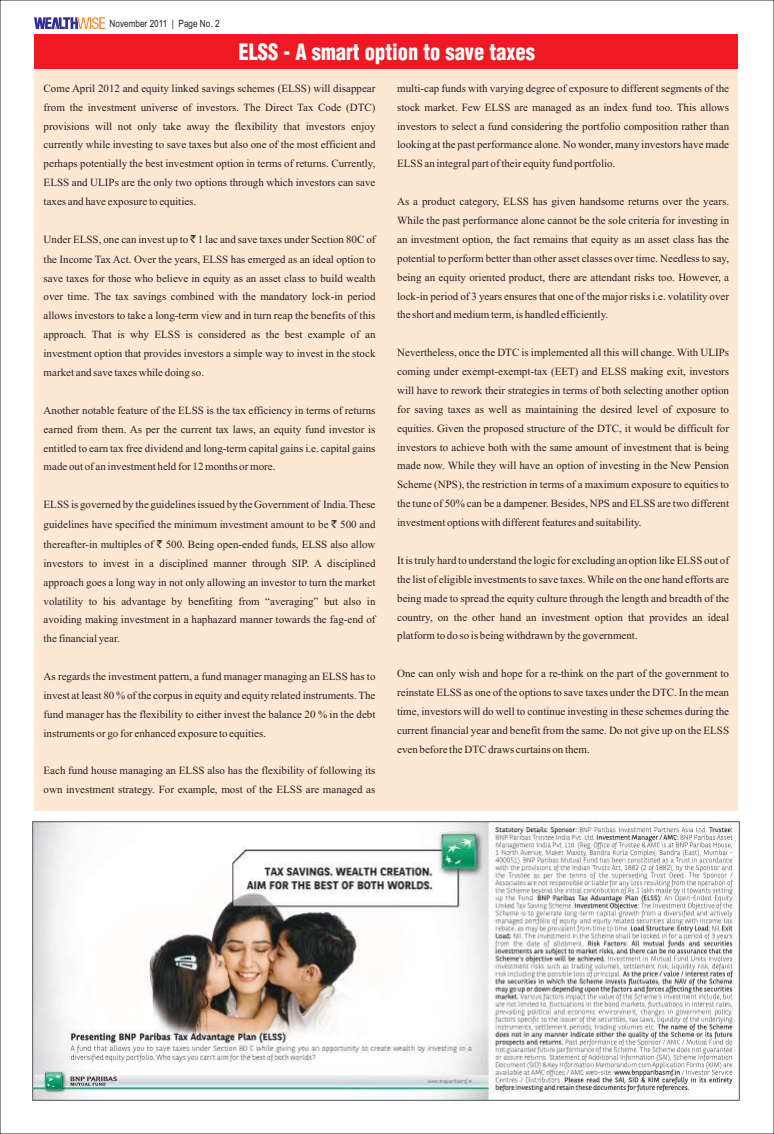
<style>
.page{position:relative;width:774px;height:1134px;background:#fff}
.page>*{position:absolute;margin:0;border:0;box-sizing:border-box;transform-origin:0 0}
.t1{font:22px "Switzerland Cond Black";color:#fff;scale:.93 1}
.t2{font:11px/18.9px "Times New Roman";color:#241f1f;text-align:justify}
.t3{font:10px "Arial Narrow";color:#241f1f}
.s1{font-family:"Rupee Foradian"}
</style>
<div class="page">
<div style="left:34px;top:34px;width:704px;height:35px;background:#ef1923"></div>
<svg style="left:34px;top:17px;width:71px;height:12px"></svg>
<div style="left:34px;top:69px;width:704px;height:741px;background:#ffe8d3"></div>
<img style="left:33px;top:821px;width:707px;height:280px">
<p class="t3" style="left:110px;top:19px;width:112px">November 2011 | Page No. 2</p>
<h1 class="t1" style="left:239px;top:38px;width:320px">ELSS - A smart option to save taxes</h1>
<p class="t2" style="left:44px;top:80px;width:333px">Come April 2012 and equity linked savings schemes (ELSS) will disappear from the investment universe of investors. The Direct Tax Code (DTC) provisions will not only take away the flexibility that investors enjoy currently while investing to save taxes but also one of the most efficient and perhaps potentially the best investment option in terms of returns. Currently, ELSS and ULIPs are the only two options through which investors can save taxes and have exposure to equities.</p>
<p class="t2" style="left:44px;top:231px;width:333px">Under ELSS, one can invest up to <span class="s1">`</span> 1 lac and save taxes under Section 80C of the Income Tax Act. Over the years, ELSS has emerged as an ideal option to save taxes for those who believe in equity as an asset class to build wealth over time. The tax savings combined with the mandatory lock-in period allows investors to take a long-term view and in turn reap the benefits of this approach. That is why ELSS is considered as the best example of an investment option that provides investors a simple way to invest in the stock market and save taxes while doing so.</p>
<p class="t2" style="left:44px;top:402px;width:333px">Another notable feature of the ELSS is the tax efficiency in terms of returns earned from them. As per the current tax laws, an equity fund investor is entitled to earn tax free dividend and long-term capital gains i.e. capital gains made out of an investment held for 12 months or more.</p>
<p class="t2" style="left:44px;top:496px;width:333px;line-height:19.2px">ELSS is governed by the guidelines issued by the Government of India.These guidelines have specified the minimum investment amount to be <span class="s1">`</span> 500 and thereafter-in multiples of <span class="s1">`</span> 500. Being open-ended funds, ELSS also allow investors to invest in a disciplined manner through SIP. A disciplined approach goes a long way in not only allowing an investor to turn the market volatility to his advantage by benefiting from “averaging” but also in avoiding making investment in a haphazard manner towards the fag-end of the financial year.</p>
<p class="t2" style="left:44px;top:668px;width:333px">As regards the investment pattern, a fund manager managing an ELSS has to invest at least 80 % of the corpus in equity and equity related instruments. The fund manager has the flexibility to either invest the balance 20 % in the debt instruments or go for enhanced exposure to equities.</p>
<p class="t2" style="left:44px;top:762px;width:333px">Each fund house managing an ELSS also has the flexibility of following its own investment strategy. For example, most of the ELSS are managed as</p>
<p class="t2" style="left:397px;top:80px;width:333px">multi-cap funds with varying degree of exposure to different segments of the stock market. Few ELSS are managed as an index fund too. This allows investors to select a fund considering the portfolio composition rather than looking at the past performance alone. No wonder, many investors have made ELSS an integral part of their equity fund portfolio.</p>
<p class="t2" style="left:397px;top:193px;width:333px">As a product category, ELSS has given handsome returns over the years.<br>While the past performance alone cannot be the sole criteria for investing in an investment option, the fact remains that equity as an asset class has the potential to perform better than other asset classes over time. Needless to say, being an equity oriented product, there are attendant risks too. However, a lock-in period of 3 years ensures that one of the major risks i.e. volatility over the short and medium term, is handled efficiently.</p>
<p class="t2" style="left:397px;top:344px;width:333px">Nevertheless, once the DTC is implemented all this will change. With ULIPs coming under exempt-exempt-tax (EET) and ELSS making exit, investors will have to rework their strategies in terms of both selecting another option for saving taxes as well as maintaining the desired level of exposure to equities. Given the proposed structure of the DTC, it would be difficult for investors to achieve both with the same amount of investment that is being made now. While they will have an option of investing in the New Pension Scheme (NPS), the restriction in terms of a maximum exposure to equities to the tune of 50% can be a dampener. Besides, NPS and ELSS are two different investment options with different features and suitability.</p>
<p class="t2" style="left:397px;top:552px;width:333px">It is truly hard to understand the logic for excluding an option like ELSS out of the list of eligible investments to save taxes. While on the one hand efforts are being made to spread the equity culture through the length and breadth of the country, on the other hand an investment option that provides an ideal platform to do so is being withdrawn by the government.</p>
<p class="t2" style="left:397px;top:665px;width:333px">One can only wish and hope for a re-think on the part of the government to reinstate ELSS as one of the options to save taxes under the DTC. In the mean time, investors will do well to continue investing in these schemes during the current financial year and benefit from the same. Do not give up on the ELSS even before the DTC draws curtains on them.</p>
</div>
